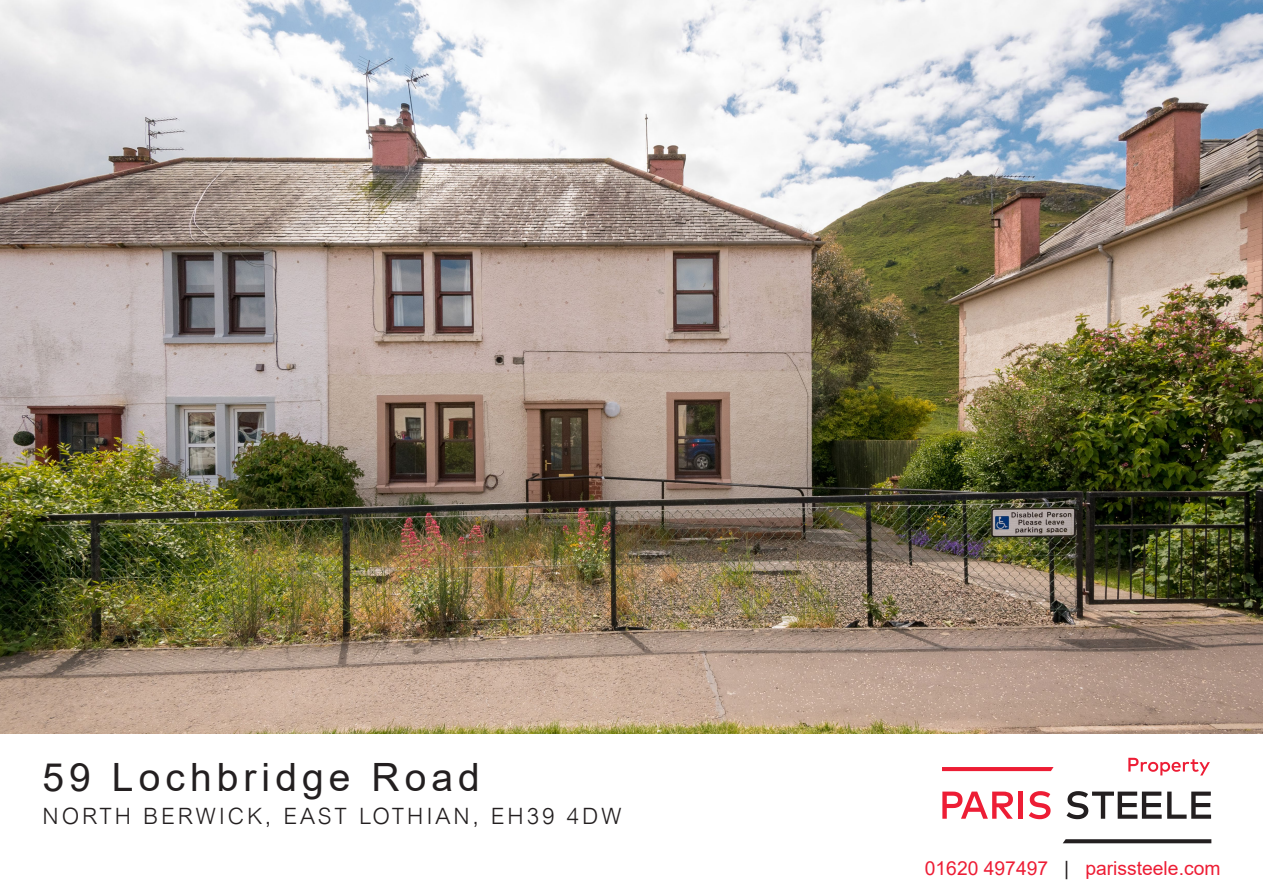
<style>
.page{position:relative;width:1263px;height:893px;background:#fff}
.page>*{position:absolute;margin:0;border:0;box-sizing:border-box;transform-origin:0 0}
._1_address{font:39px "Arial";letter-spacing:.13em;color:#231f20}
._2_Area{font:300 22.5px "Arial";letter-spacing:.13em;color:#231f20}
.t1{font:19.35px "Arial";color:#ed1d35}
.s1{color:#231f20}
</style>
<div class="page">
<img style="left:0;top:0;width:1263px;height:734px">
<svg style="left:1128px;top:758px;width:82px;height:17px"></svg>
<svg style="left:942px;top:792px;width:71px;height:27px"></svg>
<hr style="left:1019px;top:792px;width:4px;height:27px;background:#ed1d35">
<svg style="left:1029px;top:791px;width:21px;height:28px"></svg>
<svg style="left:1066px;top:791px;width:145px;height:28px"></svg>
<svg style="left:942px;top:767px;width:111px;height:4px"></svg>
<svg style="left:1063px;top:839px;width:148px;height:4px"></svg>
<p class="_1_address" style="left:43px;top:751px;width:439px">59 Lochbridge Road</p>
<p class="_2_Area" style="left:43px;top:803px;width:580px">NORTH BERWICK, EAST LOTHIAN, EH39 4DW</p>
<p class="t1" style="left:925px;top:854px;width:297px">01620 497497 <span class="s1">|</span> parissteele.com</p>
</div>
